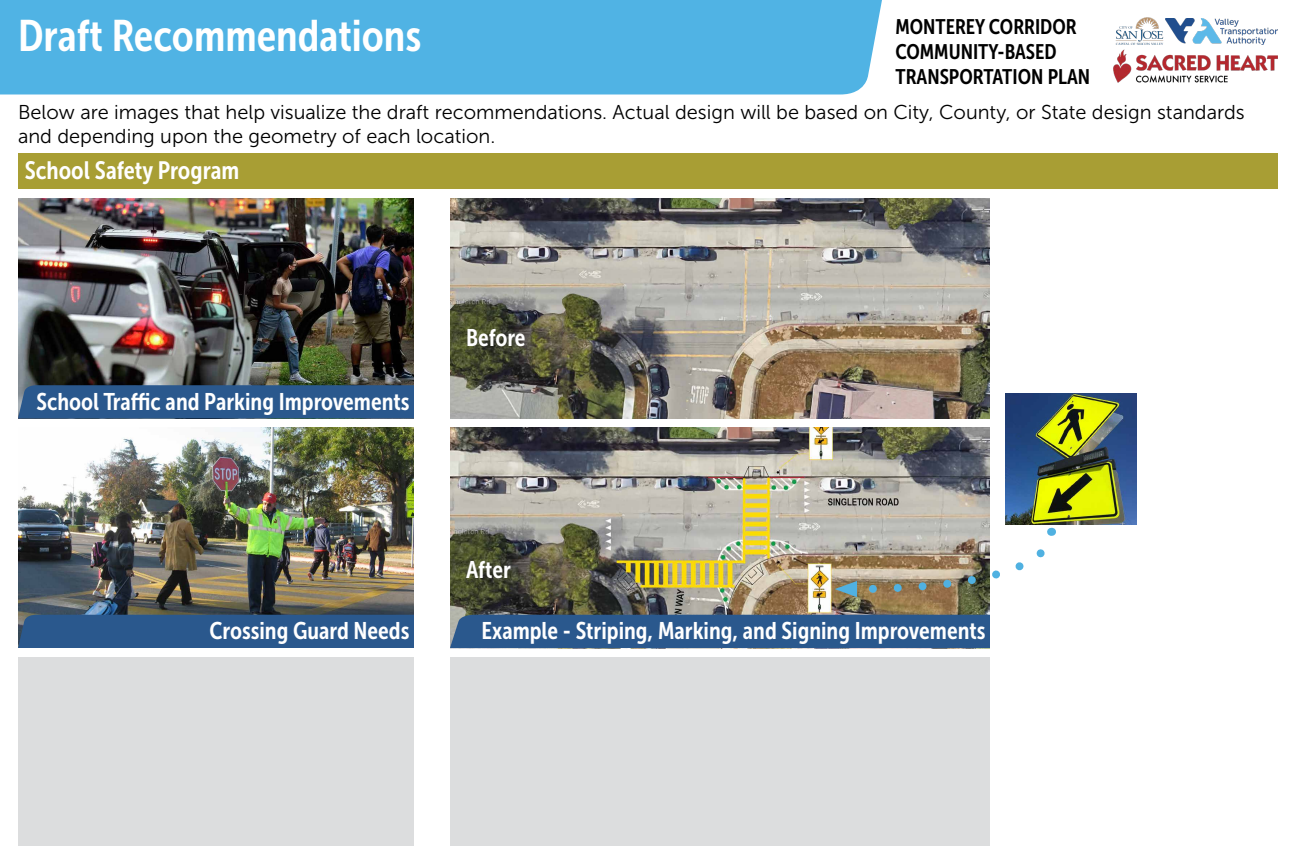
<style>
.page{position:relative;width:1296px;height:864px;background:#fff}
.page>*{position:absolute;margin:0;border:0;box-sizing:border-box;transform-origin:0 0}
.t1{font:44px "Museo Sans Cond 700";color:#fff}
.t2{font:25px "Museo Sans Cond 700";color:#fff}
.t3{font:24px "Museo Sans Cond 700";color:#fff}
.t4{font:21px/25.2px "Museo Sans Cond 700";color:#000}
.t5{font:20px/24px "Museo Sans 300";color:#000}
</style>
<div class="page">
<img style="left:1166px;top:18px;width:112px;height:27px">
<img style="left:1116px;top:18px;width:48px;height:27px">
<img style="left:1113px;top:49px;width:165px;height:34px">
<div style="left:0;top:0;width:882px;height:94px;background:#50b3e4"></div>
<div style="left:18px;top:153px;width:1260px;height:36px;background:#a89e34"></div>
<img style="left:18px;top:428px;width:396px;height:187px">
<div style="left:18px;top:615px;width:396px;height:33px;background:#2a588d"></div>
<div style="left:18px;top:657px;width:396px;height:189px;background:#dcddde"></div>
<img style="left:18px;top:198px;width:396px;height:187px">
<svg style="left:18px;top:385px;width:396px;height:34px;background:#2b588b"></svg>
<img style="left:450px;top:198px;width:540px;height:220px">
<img style="left:450px;top:428px;width:540px;height:187px">
<div style="left:450px;top:615px;width:540px;height:33px;background:#2a588d"></div>
<div style="left:450px;top:657px;width:540px;height:189px;background:#dcddde"></div>
<img style="left:1005px;top:393px;width:132px;height:132px">
<img style="left:835px;top:542px;width:210px;height:55px">
<h1 class="t1" style="left:18px;top:11px;width:405px">Draft Recommendations</h1>
<p class="t4" style="left:895px;top:14px;width:196px">MONTEREY CORRIDOR<br>COMMUNITY-BASED<br>TRANSPORTATION PLAN</p>
<p class="t5" style="left:18px;top:100px;width:1228px">Below are images that help visualize the draft recommendations. Actual design will be based on City, County, or State design standards and depending upon the geometry of each location.</p>
<p class="t2" style="left:25px;top:156px;width:216px">School Safety Program</p>
<p class="t3" style="left:37px;top:388px;width:374px">School Traffic and Parking Improvements</p>
<p class="t3" style="left:466px;top:325px;width:61px">Before</p>
<p class="t3" style="left:210px;top:617px;width:201px">Crossing Guard Needs</p>
<p class="t3" style="left:466px;top:556px;width:46px">After</p>
<p class="t3" style="left:482px;top:617px;width:505px">Example - Striping, Marking, and Signing Improvements</p>
</div>
